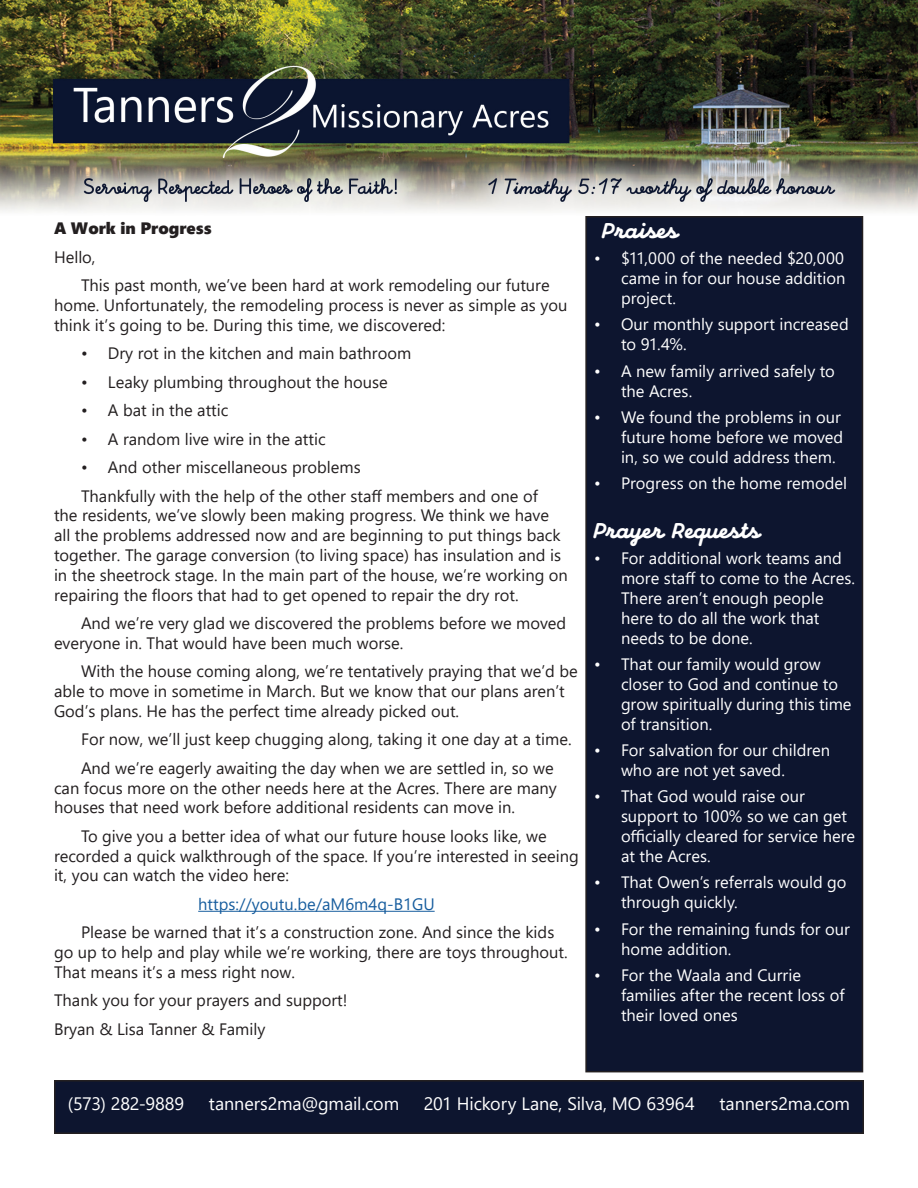
<style>
.page{position:relative;width:918px;height:1188px;background:#fff}
.page>*{position:absolute;margin:0;border:0;box-sizing:border-box;transform-origin:0 0}
.t1{font:italic 900 24px "Memimas Pro";letter-spacing:.005em;color:#fff}
.t2{font:18px "Segoe UI";letter-spacing:-.005em;color:#fff}
.t3{font:16.5px/19.8px "Segoe UI";color:#231f20}
.t4{font:16.5px/19.8px "Segoe UI";color:#fff}
.t5{font:16.5px "Segoe UI";color:#175d9e}
.t6{font:16.5px "Segoe UI Black";color:#231f20}
</style>
<div class="page">
<div style="left:586px;top:217px;width:276px;height:855px;background:#0d152f"></div>
<div style="left:585px;top:216px;width:278px;height:856px;border:2px solid #231f20"></div>
<div style="left:55px;top:1081px;width:808px;height:52px;background:#0d152f"></div>
<div style="left:54px;top:1080px;width:810px;height:54px;border:2px solid #231f20"></div>
<hr style="left:198px;top:911px;width:237px;height:1px;background:#175d9e">
<img style="left:0;top:0;width:918px;height:212px">
<p class="t6" style="left:54px;top:217px;width:159px">A Work in Progress</p>
<p class="t3" style="left:54px;top:246px;width:43px">Hello,</p>
<p class="t3" style="left:54px;top:274px;width:515px;text-indent:27px">This past month, we’ve been hard at work remodeling our future home. Unfortunately, the remodeling process is never as simple as you think it’s going to be. During this time, we discovered:</p>
<p class="t3" style="left:81px;top:342px;width:332px">• Dry rot in the kitchen and main bathroom</p>
<p class="t3" style="left:81px;top:371px;width:308px">• Leaky plumbing throughout the house</p>
<p class="t3" style="left:81px;top:399px;width:149px">• A bat in the attic</p>
<p class="t3" style="left:81px;top:428px;width:246px">• A random live wire in the attic</p>
<p class="t3" style="left:81px;top:456px;width:281px">• And other miscellaneous problems</p>
<p class="t3" style="left:54px;top:484px;width:515px;text-indent:27px">Thankfully with the help of the other staff members and one of<br>the residents, we’ve slowly been making progress. We think we have all the problems addressed now and are beginning to put things back together. The garage conversion (to living space) has insulation and is in the sheetrock stage. In the main part of the house, we’re working on repairing the floors that had to get opened to repair the dry rot.</p>
<p class="t3" style="left:54px;top:612px;width:514px;text-indent:27px">And we’re very glad we discovered the problems before we moved everyone in. That would have been much worse.</p>
<p class="t3" style="left:54px;top:660px;width:525px;text-indent:27px">With the house coming along, we’re tentatively praying that we’d be able to move in sometime in March. But we know that our plans aren’t<br>God’s plans. He has the perfect time already picked out.</p>
<p class="t3" style="left:81px;top:728px;width:492px">For now, we’ll just keep chugging along, taking it one day at a time.</p>
<p class="t3" style="left:54px;top:757px;width:504px;text-indent:27px">And we’re eagerly awaiting the day when we are settled in, so we can focus more on the other needs here at the Acres. There are many houses that need work before additional residents can move in.</p>
<p class="t3" style="left:54px;top:825px;width:526px;text-indent:27px">To give you a better idea of what our future house looks like, we recorded a quick walkthrough of the space. If you’re interested in seeing it, you can watch the video here:</p>
<p class="t5" style="left:198px;top:888px;width:238px">https://youtu.be/aM6m4q-B1GU</p>
<p class="t3" style="left:54px;top:921px;width:515px;text-indent:27px">Please be warned that it’s a construction zone. And since the kids go up to help and play while we’re working, there are toys throughout.<br>That means it’s a mess right now.</p>
<p class="t3" style="left:54px;top:989px;width:295px">Thank you for your prayers and support!</p>
<p class="t3" style="left:54px;top:1018px;width:213px">Bryan &amp; Lisa Tanner &amp; Family</p>
<p class="t1" style="left:603px;top:216px;width:77px">Praises</p>
<p class="t4" style="left:621px;top:247px;width:226px;text-align:justify;text-indent:-27px">• $11,000 of the needed $20,000 came in for our house addition project.</p>
<p class="t4" style="left:621px;top:313px;width:229px;text-indent:-27px">• Our monthly support increased to 91.4%.</p>
<p class="t4" style="left:621px;top:360px;width:215px;text-indent:-27px">• A new family arrived safely to the Acres.</p>
<p class="t4" style="left:621px;top:406px;width:224px;text-indent:-27px">• We found the problems in our future home before we moved in, so we could address them.</p>
<p class="t4" style="left:594px;top:472px;width:255px">• Progress on the home remodel</p>
<p class="t1" style="left:594px;top:516px;width:168px">Prayer Requests</p>
<p class="t4" style="left:621px;top:547px;width:236px;text-indent:-27px">• For additional work teams and more staff to come to the Acres.<br>There aren’t enough people here to do all the work that needs to be done.</p>
<p class="t4" style="left:621px;top:653px;width:232px;text-indent:-27px">• That our family would grow closer to God and continue to grow spiritually during this time of transition.</p>
<p class="t4" style="left:621px;top:739px;width:211px;text-indent:-27px">• For salvation for our children who are not yet saved.</p>
<p class="t4" style="left:621px;top:785px;width:236px;text-indent:-27px">• That God would raise our support to 100% so we can get officially cleared for service here at the Acres.</p>
<p class="t4" style="left:621px;top:871px;width:227px;text-indent:-27px">• That Owen’s referrals would go through quickly.</p>
<p class="t4" style="left:621px;top:918px;width:230px;text-indent:-27px">• For the remaining funds for our home addition.</p>
<p class="t4" style="left:621px;top:964px;width:225px;text-indent:-27px">• For the Waala and Currie families after the recent loss of their loved ones</p>
<p class="t2" style="left:68px;top:1087px;width:118px">(573) 282-9889</p>
<p class="t2" style="left:209px;top:1087px;width:192px">tanners2ma@gmail.com</p>
<p class="t2" style="left:424px;top:1087px;width:272px">201 Hickory Lane, Silva, MO 63964</p>
<p class="t2" style="left:719px;top:1087px;width:132px">tanners2ma.com</p>
</div>
